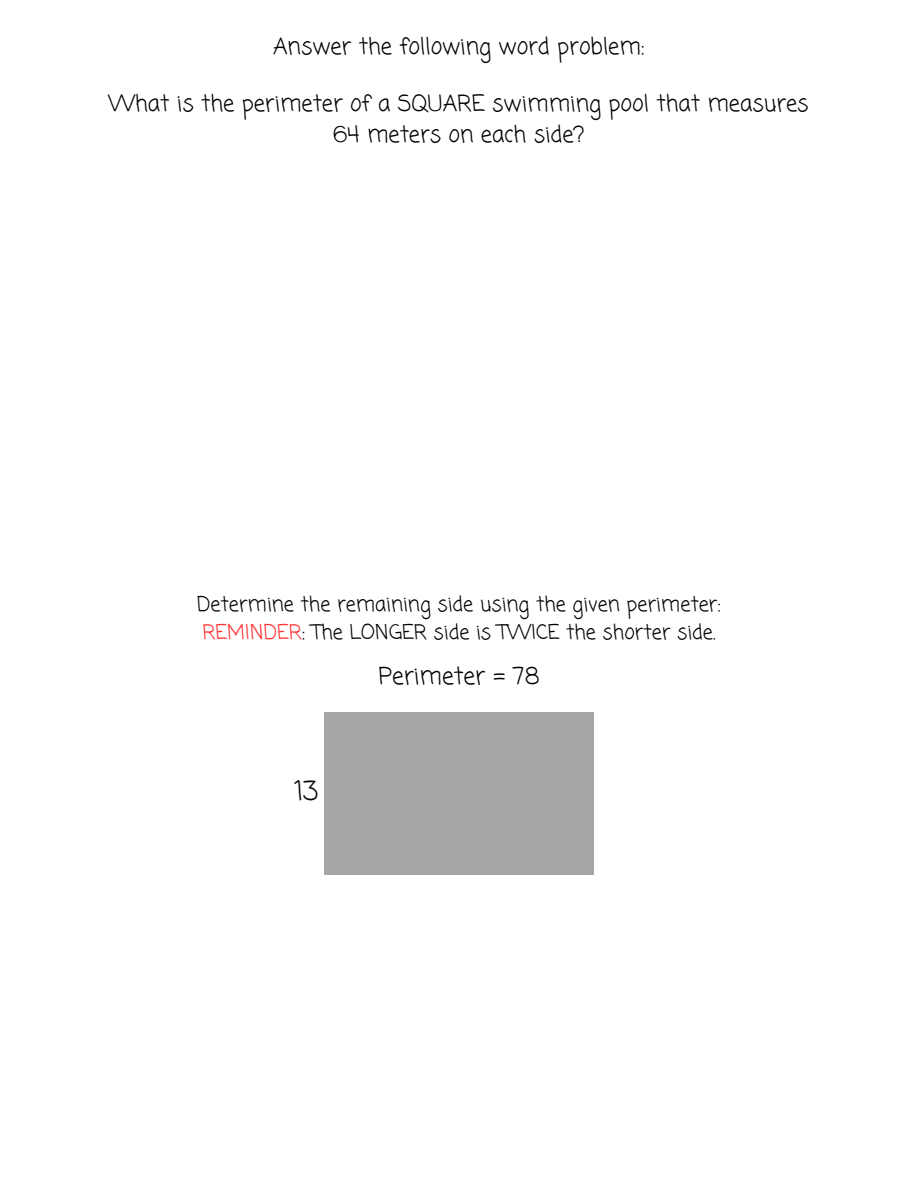
<style>
.page{position:relative;width:918px;height:1188px;background:#fff}
.page>*{position:absolute;margin:0;border:0;box-sizing:border-box;transform-origin:0 0}
.t1{font:26.55px "Coming Soon";color:#000}
.t2{font:23.55px "Coming Soon";color:#000}
.t3{font:22.5px/31.5px "Coming Soon";color:#000;text-align:center}
.t4{font:20.25px "Coming Soon";color:#000}
.s1{color:#ff3131}
</style>
<div class="page">
<div style="left:324px;top:712px;width:270px;height:163px;background:#a6a6a6"></div>
<p class="t3" style="left:273px;top:32px;width:373px">Answer the following word problem:</p>
<p class="t3" style="left:109px;top:89px;width:701px">What is the perimeter of a SQUARE swimming pool that measures<br>64 meters on each side?</p>
<p class="t4" style="left:197px;top:590px;width:525px">Determine the remaining side using the given perimeter:</p>
<p class="t4" style="left:203px;top:618px;width:514px"><span class="s1">REMINDER</span>: The LONGER side is TWICE the shorter side.</p>
<p class="t1" style="left:295px;top:773px;width:25px">13</p>
<p class="t2" style="left:378px;top:660px;width:163px">Perimeter = 78</p>
</div>
